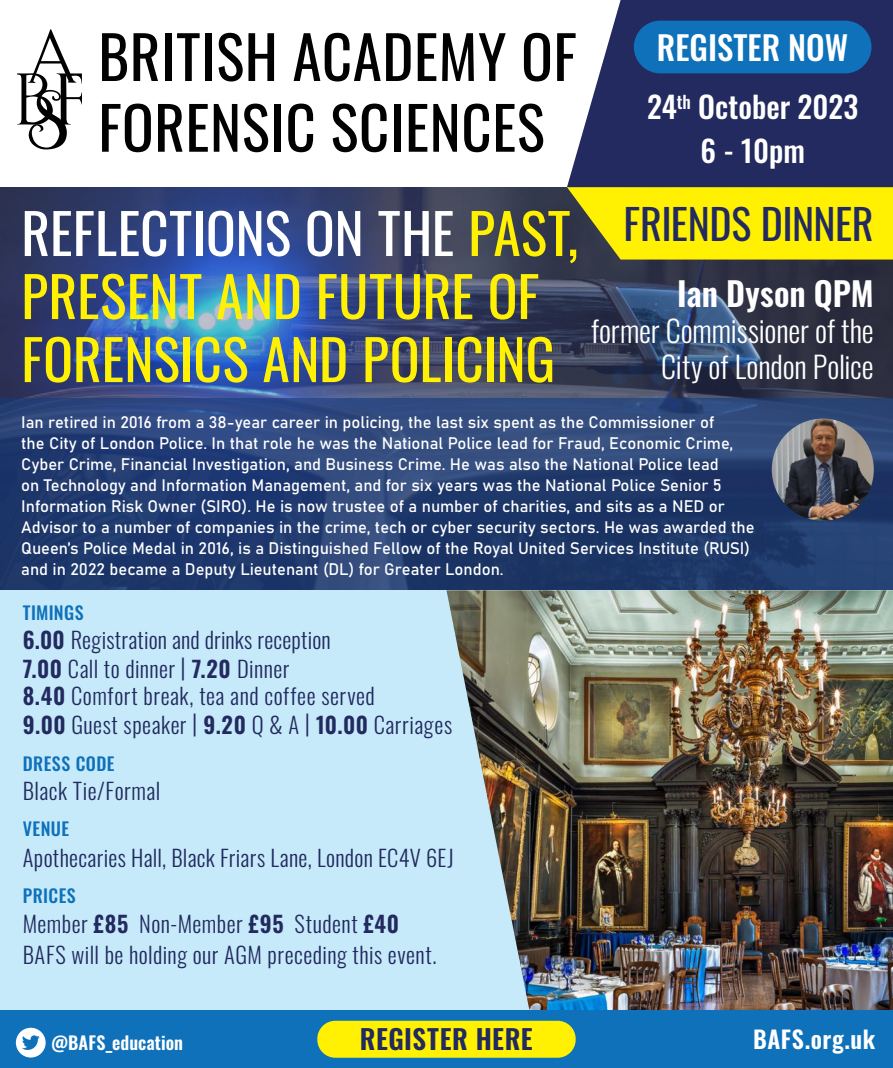
<style>
.page{position:relative;width:893px;height:1068px;background:#fff}
.page>*{position:absolute;margin:0;border:0;box-sizing:border-box;transform-origin:0 0}
.t1{font:58.95px/70.7px "Oswald";letter-spacing:.01em;color:#010101}
.large_text{font:55.5px/63px "Oswald";color:#fff101}
.large_text-2{font:42px "Oswald";letter-spacing:-.015em;color:#222a5f}
.small_body_text{font:500 33px "Oswald";color:#fff}
.large_text-3{font:600 33px "Oswald";color:#fff}
.large_text-4{font:300 30px/36px "Oswald";letter-spacing:-.005em;color:#fff;text-align:right}
.small_body_text-2{font:500 30px "Oswald";color:#fff}
.oswald_small{font:600 27px "Oswald";letter-spacing:.02em;color:#222a5f}
.oswald_small-2{font:600 24px "Oswald";letter-spacing:.025em;color:#fff}
.TEXT{font:300 22.5px/28.2px "Oswald";letter-spacing:.02em;color:#222a5f}
.HEADING{font:500 18px "Oswald";letter-spacing:.02em;color:#0e71ba}
.oswald_small-3{font:600 18px "Oswald";color:#fff}
.small_body_text-3{font:16.5px/21px "Bahnschrift";color:#fff}
.s1{color:#fff}
.s2{font-weight:600}
.s3{font-size:24px}
</style>
<div class="page">
<svg style="left:0;top:187px;width:893px;height:211px;background:#364773"></svg>
<svg style="left:0;top:398px;width:893px;height:192px;background:#253f72"></svg>
<svg style="left:567px;top:0;width:326px;height:187px;background:#38406f"></svg>
<svg style="left:567px;top:187px;width:326px;height:72px;background:#ede107"></svg>
<svg style="left:17px;top:29px;width:65px;height:120px"></svg>
<div style="left:634px;top:21px;width:237px;height:52px;background:#0e71ba;border-radius:26px"></div>
<div style="left:0;top:590px;width:893px;height:419px;background:#c6eafa"></div>
<img style="left:446px;top:590px;width:447px;height:420px">
<div style="left:0;top:1010px;width:893px;height:57px;background:#0e71ba"></div>
<svg style="left:16px;top:1027px;width:30px;height:30px"></svg>
<div style="left:317px;top:1020px;width:259px;height:37px;background:#fff101;border-radius:18px"></div>
<img style="left:772px;top:418px;width:102px;height:102px;border-radius:51px">
<p class="t1" style="left:98px;top:16px;width:480px">BRITISH ACADEMY OF<br>FORENSIC SCIENCES</p>
<p class="large_text" style="left:21px;top:196px;width:558px"><span class="s1">REFLECTIONS ON THE</span> PAST,<br>PRESENT AND FUTURE OF<br>FORENSICS AND POLICING</p>
<p class="small_body_text" style="left:657px;top:30px;width:193px">REGISTER NOW</p>
<p class="small_body_text-2" style="left:647px;top:91px;width:213px">24<sup>th</sup> October 2023</p>
<p class="small_body_text-2" style="left:700px;top:135px;width:106px">6 - 10pm</p>
<p class="large_text-2" style="left:624px;top:186px;width:252px">FRIENDS DINNER</p>
<p class="large_text-3" style="left:677px;top:277px;width:198px">Ian Dyson QPM</p>
<p class="large_text-4" style="left:591px;top:310px;width:284px">former Commissioner of the<br>City of London Police</p>
<p class="small_body_text-3" style="left:21px;top:410px;width:735px">Ian retired in 2016 from a 38-year career in policing, the last six spent as the Commissioner of<br>the City of London Police. In that role he was the National Police lead for Fraud, Economic Crime, Cyber Crime, Financial Investigation, and Business Crime. He was also the National Police lead<br>on Technology and Information Management, and for six years was the National Police Senior 5<br>Information Risk Owner (SIRO). He is now trustee of a number of charities, and sits as a NED or Advisor to a number of companies in the crime, tech or cyber security sectors. He was awarded the Queen’s Police Medal in 2016, is a Distinguished Fellow of the Royal United Services Institute (RUSI) and in 2022 became a Deputy Lieutenant (DL) for Greater London.</p>
<p class="HEADING" style="left:23px;top:603px;width:62px">TIMINGS</p>
<p class="TEXT" style="left:23px;top:623px;width:431px"><span class="s2">6.00</span> Registration and drinks reception<br><span class="s2">7.00</span> Call to dinner <span class="s3">|</span> <span class="s2">7.20</span> Dinner<br><span class="s2">8.40</span> Comfort break, tea and coffee served<br><span class="s2">9.00</span> Guest speaker <span class="s3">|</span> <span class="s2">9.20</span> Q &amp; A <span class="s3">|</span> <span class="s2">10.00</span> Carriages</p>
<p class="HEADING" style="left:23px;top:753px;width:93px">DRESS CODE</p>
<p class="TEXT" style="left:23px;top:773px;width:139px">Black Tie/Formal</p>
<p class="HEADING" style="left:23px;top:819px;width:48px">VENUE</p>
<p class="TEXT" style="left:23px;top:841px;width:432px">Apothecaries Hall, Black Friars Lane, London EC4V 6EJ</p>
<p class="HEADING" style="left:23px;top:886px;width:55px">PRICES</p>
<p class="TEXT" style="left:23px;top:906px;width:378px">Member <span class="s2">£85</span> Non-Member <span class="s2">£95</span> Student <span class="s2">£40</span></p>
<p class="TEXT" style="left:23px;top:937px;width:415px">BAFS will be holding our AGM preceding this event.</p>
<p class="oswald_small-3" style="left:51px;top:1033px;width:133px">@BAFS_education</p>
<p class="oswald_small" style="left:360px;top:1024px;width:174px">REGISTER HERE</p>
<p class="oswald_small-2" style="left:753px;top:1026px;width:124px">BAFS.org.uk</p>
</div>
